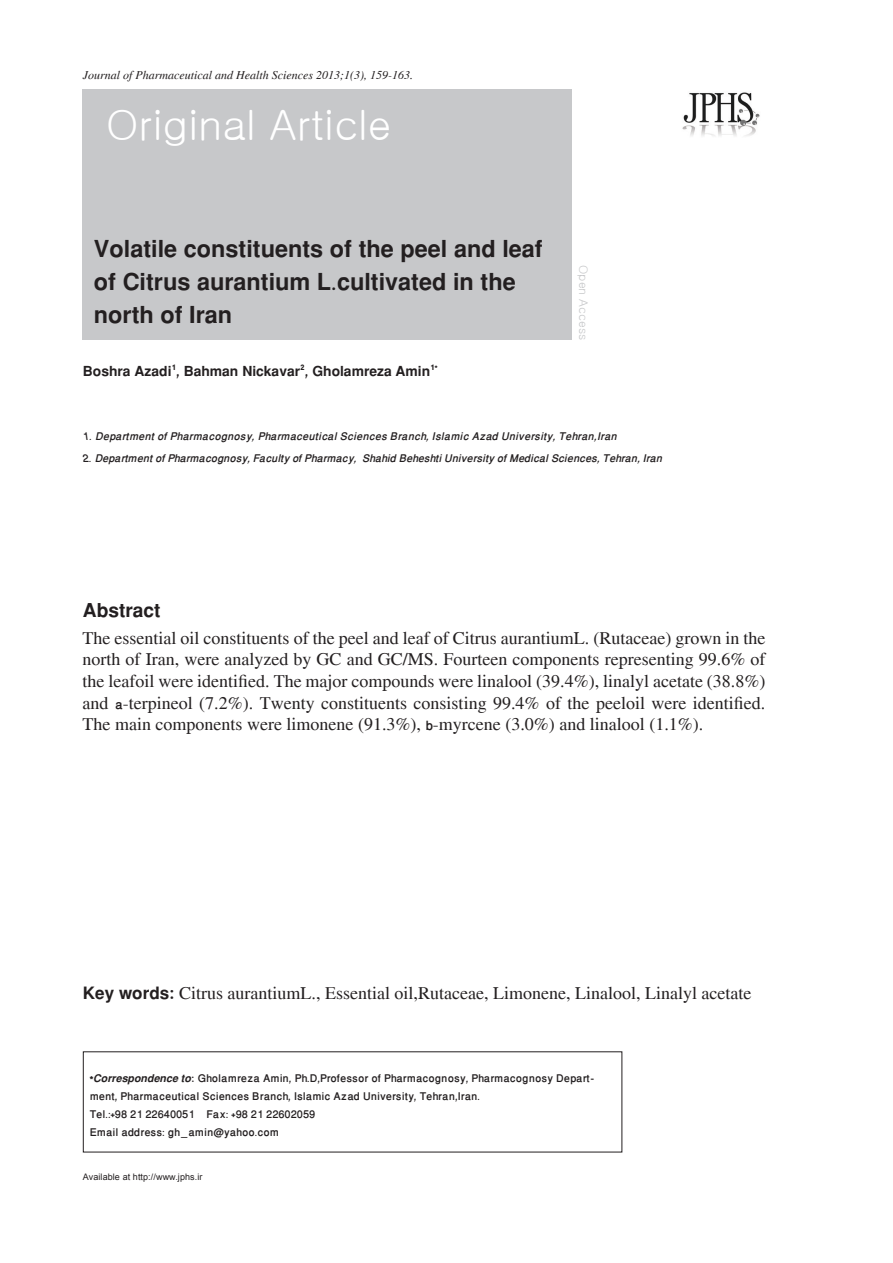
<style>
.page{position:relative;width:893px;height:1263px;background:#fff}
.page>*{position:absolute;margin:0;border:0;box-sizing:border-box;transform-origin:0 0}
.t1{font:42px "Gulim";color:#fff}
.t2{font:700 33px/33px "Win Soft Pro";color:#231f20}
.t3{font:700 27px "Win Soft Pro";color:#231f20}
.t4{font:700 19.5px "Win Soft Pro";color:#231f20}
.t5{font:18px/21.6px "Jaghb Uni";color:#231f20;text-align:justify}
.t6{font:500 15px/18px "Win Soft Pro";color:#231f20}
.t7{font:italic 500 15px "Win Soft Pro";letter-spacing:-.01em;color:#231f20}
.t8{font:italic 12px "Jaghb Uni";color:#231f20}
.t9{font:12px "Gulim";color:#c5c6c8}
.t10{font:9px "Arial";letter-spacing:.01em;color:#231f20}
.s1{font-family:"Win Soft Pro";font-weight:500}
.s2{font-family:"Win Soft Pro";font-weight:700;font-size:24px}
.s3{font-weight:700;font-style:italic}
</style>
<div class="page">
<div style="left:83px;top:89px;width:489px;height:251px;background:#c7c8ca"></div>
<img style="left:682px;top:92px;width:78px;height:44px">
<p class="t8" style="left:83px;top:68px;width:332px">Journal of Pharmaceutical and Health Sciences 2013;1(3), 159-163.</p>
<h1 class="t1" style="left:106px;top:104px;width:287px">Original Article</h1>
<p class="t2" style="left:94px;top:231px;width:450px">Volatile constituents of the peel and leaf of Citrus aurantium L.cultivated in the north of Iran</p>
<p class="t4" style="left:83px;top:357px;width:356px">Boshra Azadi<sup>1</sup>, Bahman Nickavar<sup>2</sup>, Gholamreza Amin<sup>1*</sup></p>
<p class="t9" style="left:589px;top:265px;width:77px;rotate:90deg">Open Access</p>
<p class="t7" style="left:83px;top:425px;width:535px">1. Department of Pharmacognosy, Pharmaceutical Sciences Branch, Islamic Azad University, Tehran,Iran</p>
<p class="t7" style="left:83px;top:447px;width:581px">2. Department of Pharmacognosy, Faculty of Pharmacy, Shahid Beheshti University of Medical Sciences, Tehran, Iran</p>
<h3 class="t3" style="left:83px;top:590px;width:79px">Abstract</h3>
<p class="t5" style="left:83px;top:627px;width:684px">The essential oil constituents of the peel and leaf of Citrus aurantiumL. (Rutaceae) grown in the north of Iran, were analyzed by GC and GC/MS. Fourteen components representing 99.6% of the leafoil were identified. The major compounds were linalool (39.4%), linalyl acetate (38.8%) and <span class="s1">a</span>-terpineol (7.2%). Twenty constituents consisting 99.4% of the peeloil were identified.<br>The main components were limonene (91.3%), <span class="s1">b</span>-myrcene (3.0%) and linalool (1.1%).</p>
<p class="t5" style="left:83px;top:981px;width:670px"><span class="s2">Key words:</span> Citrus aurantiumL., Essential oil,Rutaceae, Limonene, Linalool, Linalyl acetate</p>
<p class="t6" style="left:90px;top:1069px;width:506px"><span class="s3">*Correspondence to:</span> Gholamreza Amin, Ph.D,Professor of Pharmacognosy, Pharmacognosy Depart&shy;ment, Pharmaceutical Sciences Branch, Islamic Azad University, Tehran,Iran.</p>
<p class="t6" style="left:90px;top:1105px;width:227px">Tel.:+98 21 22640051 Fax: +98 21 22602059</p>
<p class="t6" style="left:90px;top:1123px;width:191px">Email address: gh_amin@yahoo.com</p>
<p class="t10" style="left:83px;top:1171px;width:121px">Available at http://www.jphs.ir</p>
</div>
